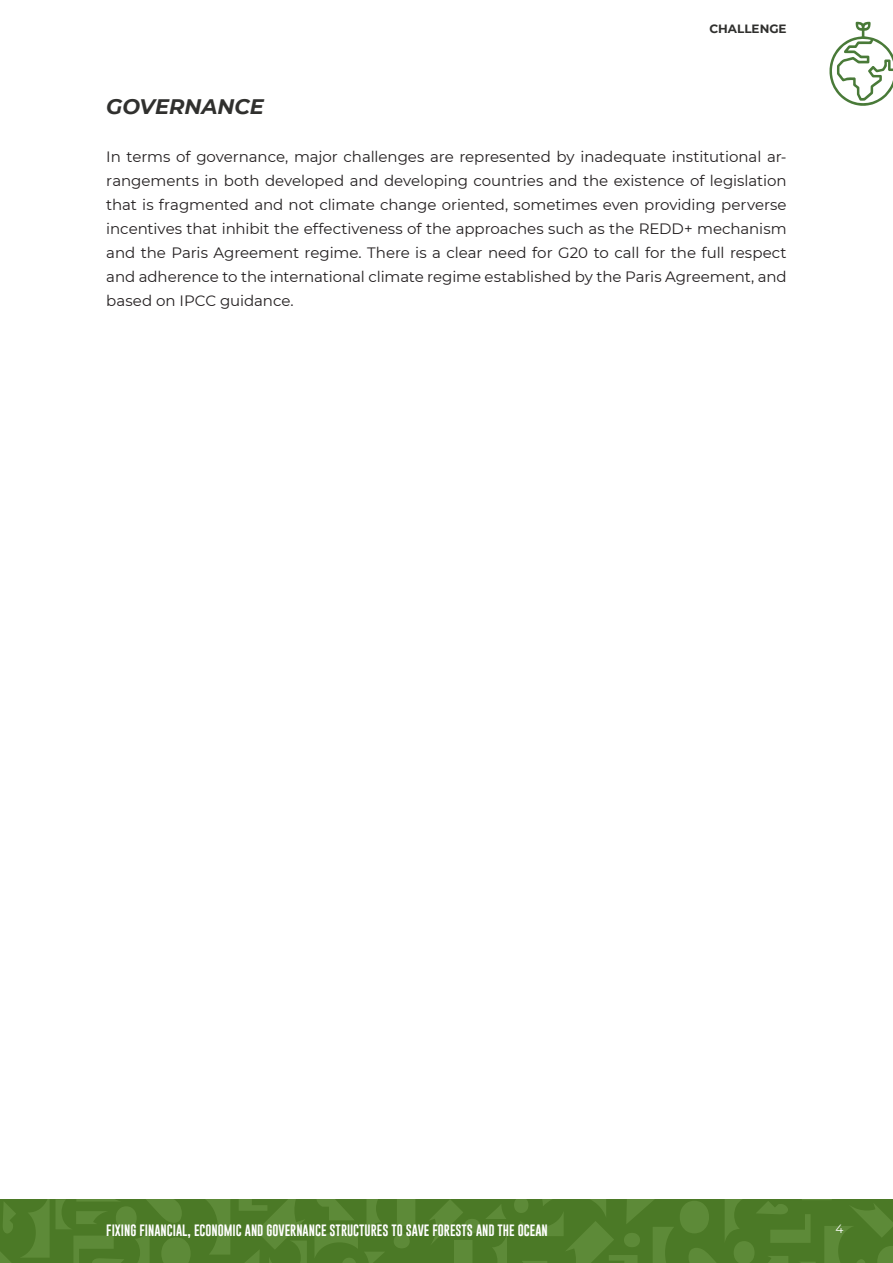
<style>
.page{position:relative;width:893px;height:1263px;background:#fff}
.page>*{position:absolute;margin:0;border:0;box-sizing:border-box;transform-origin:0 0}
.normale{font:italic 700 21px "Montserrat";letter-spacing:-.005em;color:#30302e}
.normale-2{font:15px/24px "Montserrat";letter-spacing:-.005em;color:#231f20;text-align:justify}
.t1{font:12px "Gobold";color:#fff}
.t2{font:700 12px "Montserrat";color:#30302e}
.t3{font:12px "Montserrat";color:#fff}
</style>
<div class="page">
<div style="left:0;top:1199px;width:893px;height:64px;background:#4b7926"></div>
<svg style="left:514px;top:1199px;width:379px;height:64px"></svg>
<svg style="left:430px;top:1200px;width:77px;height:63px"></svg>
<svg style="left:0;top:1199px;width:415px;height:64px"></svg>
<svg style="left:829px;top:22px;width:64px;height:84px"></svg>
<p class="t2" style="left:709px;top:20px;width:79px">CHALLENGE</p>
<p class="normale" style="left:106px;top:91px;width:159px">GOVERNANCE</p>
<p class="normale-2" style="left:106px;top:144px;width:682px">In terms of governance, major challenges are represented by inadequate institutional ar&shy;rangements in both developed and developing countries and the existence of legislation that is fragmented and not climate change oriented, sometimes even providing perverse incentives that inhibit the effectiveness of the approaches such as the REDD+ mechanism and the Paris Agreement regime. There is a clear need for G20 to call for the full respect and adherence to the international climate regime established by the Paris Agreement, and based on IPCC guidance.</p>
<p class="t1" style="left:106px;top:1223px;width:443px">FIXING FINANCIAL, ECONOMIC AND GOVERNANCE STRUCTURES TO SAVE FORESTS AND THE OCEAN</p>
<p class="t3" style="left:836px;top:1221px;width:9px">4</p>
</div>
